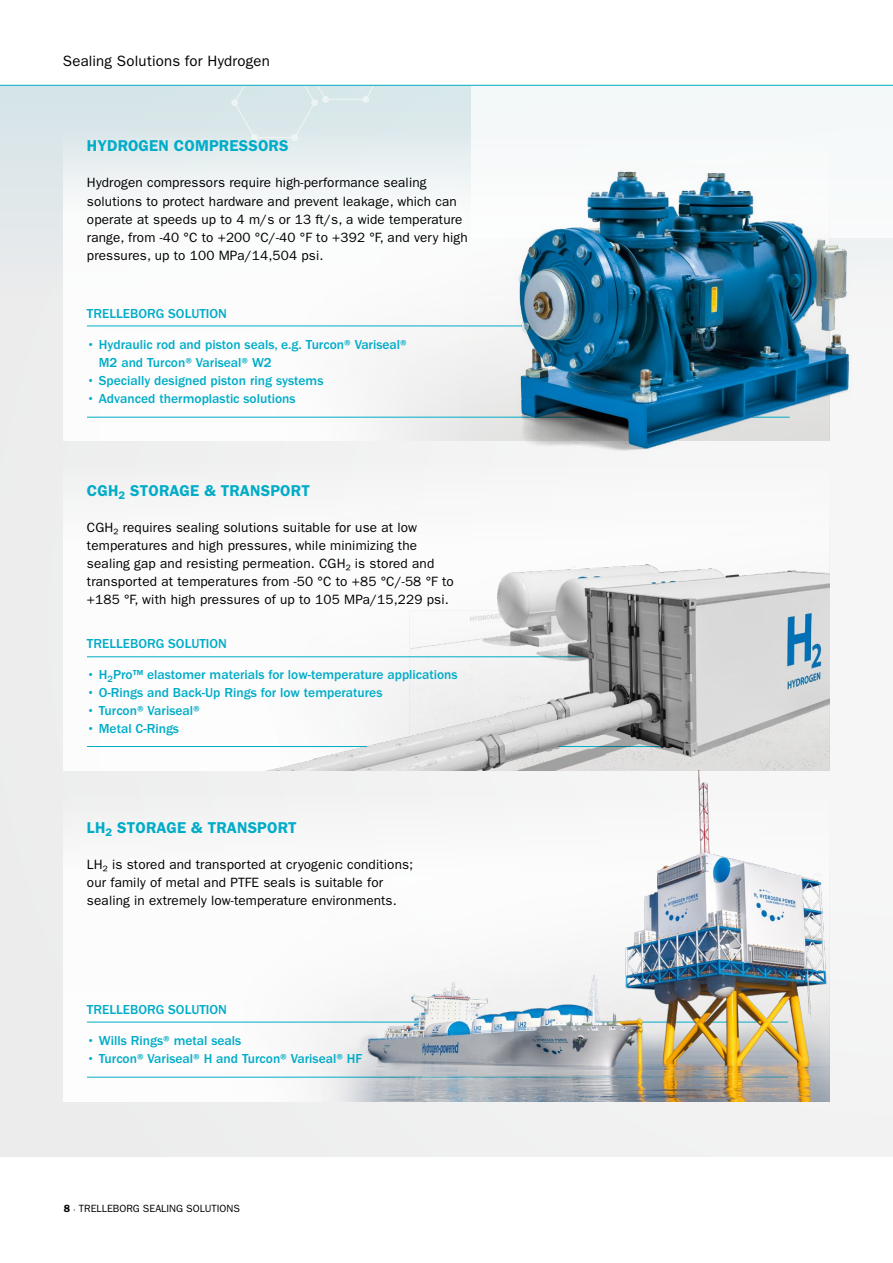
<style>
.page{position:relative;width:893px;height:1263px;background:#fff}
.page>*{position:absolute;margin:0;border:0;box-sizing:border-box;transform-origin:0 0}
.t1{font:600 15.75px "ITC Franklin Gothic Std";letter-spacing:.01em;color:#00acc8}
.t2{font:15px "ITC Franklin Gothic Std";letter-spacing:.015em;color:#000}
.t3{font:13.5px/18px "ITC Franklin Gothic Std";letter-spacing:.01em;color:#000}
.t4{font:500 13.5px/18px "ITC Franklin Gothic Std";color:#00acc8}
.t5{font:10.5px "ITC Franklin Gothic Std";color:#000}
.s1{font-weight:600}
</style>
<div class="page">
<div style="left:0;top:85px;width:893px;height:1072px;background:#f0f0f0"></div>
<div style="left:0;top:85px;width:893px;height:214px;background:linear-gradient(to bottom,#d4e4e8,#ebebec)"></div>
<div style="left:234px;top:86px;width:152px;height:42px;background:#d8e7ea"></div>
<div style="left:231px;top:99px;width:7px;height:7px;background:#ecf3f5;border-radius:50%"></div>
<div style="left:311px;top:99px;width:7px;height:7px;background:#edf3f5;border-radius:50%"></div>
<svg style="left:428px;top:86px;width:465px;height:78px"></svg>
<div style="left:64px;top:857px;width:237px;height:244px;background:#fcfcfc"></div>
<div style="left:64px;top:457px;width:765px;height:313px;background:#fff"></div>
<svg style="left:64px;top:128px;width:37px;height:313px;fill:#fbfcfc"></svg>
<img style="left:101px;top:128px;width:728px;height:313px">
<hr style="left:87px;top:326px;width:701px;height:1px;background:#00acc8">
<hr style="left:87px;top:417px;width:703px;height:1px;background:#00acc8">
<hr style="left:87px;top:656px;width:577px;height:1px;background:#00acc8">
<hr style="left:87px;top:1077px;width:701px;height:1px;background:#00acc8">
<hr style="left:87px;top:746px;width:577px;height:1px;background:#00acc8">
<hr style="left:87px;top:1022px;width:701px;height:1px;background:#00acc8">
<img style="left:301px;top:771px;width:528px;height:330px">
<img style="left:462px;top:164px;width:431px;height:286px">
<img style="left:249px;top:507px;width:580px;height:263px">
<hr style="left:0;top:85px;width:893px;height:1px;background:#00acc8">
<p class="t2" style="left:63px;top:52px;width:209px">Sealing Solutions for Hydrogen</p>
<p class="t1" style="left:87px;top:137px;width:203px">HYDROGEN COMPRESSORS</p>
<p class="t3" style="left:87px;top:174px;width:382px">Hydrogen compressors require high-performance sealing solutions to protect hardware and prevent leakage, which can operate at speeds up to 4 m/s or 13 ft/s, a wide temperature range, from -40 °C to +200 °C/-40 °F to +392 °F, and very high pressures, up to 100 MPa/14,504 psi.</p>
<p class="t4" style="left:87px;top:304px;width:142px">TRELLEBORG SOLUTION</p>
<p class="t4" style="left:99px;top:336px;width:310px;text-indent:-12px">• Hydraulic rod and piston seals, e.g. Turcon® Variseal®<br>M2 and Turcon® Variseal® W2</p>
<p class="t4" style="left:87px;top:372px;width:238px">• Specially designed piston ring systems</p>
<p class="t4" style="left:87px;top:390px;width:210px">• Advanced thermoplastic solutions</p>
<p class="t1" style="left:87px;top:481px;width:224px">CGH<sub>2</sub> STORAGE &amp; TRANSPORT</p>
<p class="t3" style="left:87px;top:519px;width:368px">CGH2 requires sealing solutions suitable for use at low temperatures and high pressures, while minimizing the sealing gap and resisting permeation. CGH2 is stored and transported at temperatures from -50 °C to +85 °C/-58 °F to +185 °F, with high pressures of up to 105 MPa/15,229 psi.</p>
<p class="t4" style="left:87px;top:634px;width:142px">TRELLEBORG SOLUTION</p>
<p class="t4" style="left:87px;top:666px;width:372px">• H<sub>2</sub>Pro™ elastomer materials for low-temperature applications</p>
<p class="t4" style="left:87px;top:684px;width:297px">• O-Rings and Back-Up Rings for low temperatures</p>
<p class="t4" style="left:87px;top:702px;width:114px">• Turcon® Variseal®</p>
<p class="t4" style="left:87px;top:720px;width:94px">• Metal C-Rings</p>
<p class="t1" style="left:87px;top:818px;width:211px">LH<sub>2</sub> STORAGE &amp; TRANSPORT</p>
<p class="t3" style="left:87px;top:856px;width:328px">LH2 is stored and transported at cryogenic conditions; our family of metal and PTFE seals is suitable for sealing in extremely low-temperature environments.</p>
<p class="t4" style="left:87px;top:1000px;width:142px">TRELLEBORG SOLUTION</p>
<p class="t4" style="left:87px;top:1032px;width:156px">• Wills Rings® metal seals</p>
<p class="t4" style="left:87px;top:1050px;width:277px">• Turcon® Variseal® H and Turcon® Variseal® HF</p>
<p class="t5" style="left:64px;top:1203px;width:178px"><span class="s1">8</span> ˙ TRELLEBORG SEALING SOLUTIONS</p>
</div>
